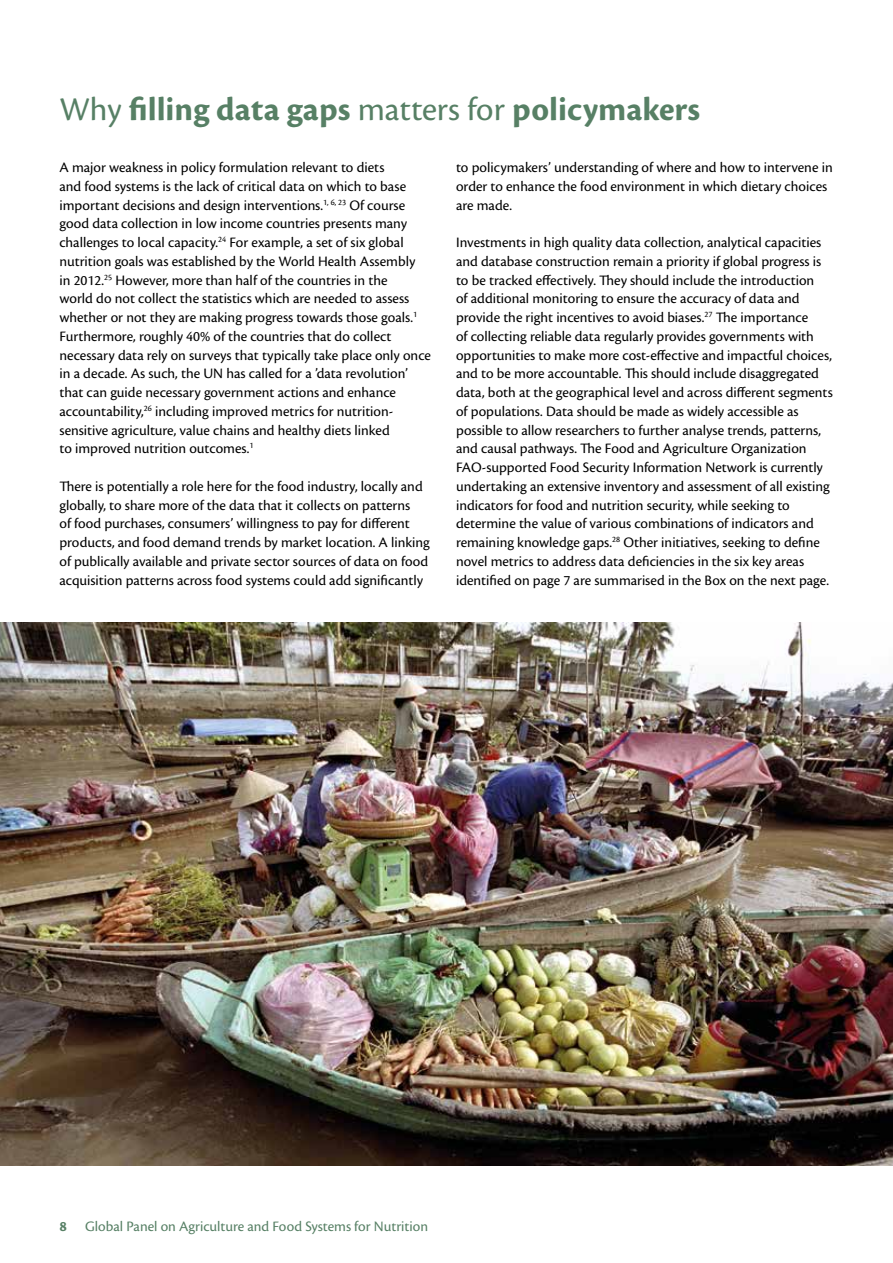
<style>
.page{position:relative;width:893px;height:1263px;background:#fff}
.page>*{position:absolute;margin:0;border:0;box-sizing:border-box;transform-origin:0 0}
.t1{font:700 34.5px "Cronos Pro";letter-spacing:.005em;color:#578065}
.t2{font:15px/18.8px "Cronos Pro";color:#000}
.t3{font:15px "Cronos Pro";color:#578065}
.s1{font-weight:400}
.s2{font-weight:700}
</style>
<div class="page">
<img style="left:0;top:622px;width:893px;height:544px">
<h1 class="t1" style="left:59px;top:90px;width:642px"><span class="s1">Why</span> filling data gaps <span class="s1">matters for</span> policymakers</h1>
<p class="t2" style="left:456px;top:158px;width:378px">to policymakers’ understanding of where and how to intervene in order to enhance the food environment in which dietary choices are made.</p>
<p class="t2" style="left:456px;top:233px;width:378px">Investments in high quality data collection, analytical capacities and database construction remain a priority if global progress is to be tracked effectively. They should include the introduction<br>of additional monitoring to ensure the accuracy of data and provide the right incentives to avoid biases.<sup>27</sup> The importance<br>of collecting reliable data regularly provides governments with opportunities to make more cost-effective and impactful choices, and to be more accountable. This should include disaggregated data, both at the geographical level and across different segments of populations. Data should be made as widely accessible as possible to allow researchers to further analyse trends, patterns, and causal pathways. The Food and Agriculture Organization FAO-supported Food Security Information Network is currently undertaking an extensive inventory and assessment of all existing indicators for food and nutrition security, while seeking to determine the value of various combinations of indicators and remaining knowledge gaps.<sup>28</sup> Other initiatives, seeking to define novel metrics to address data deficiencies in the six key areas identified on page 7 are summarised in the Box on the next page.</p>
<p class="t2" style="left:59px;top:158px;width:373px">A major weakness in policy formulation relevant to diets<br>and food systems is the lack of critical data on which to base important decisions and design interventions.<sup>1,</sup> <sup>6,</sup> <sup>23</sup> Of course good data collection in low income countries presents many challenges to local capacity.<sup>24</sup> For example, a set of six global nutrition goals was established by the World Health Assembly<br>in 2012.<sup>25</sup> However, more than half of the countries in the<br>world do not collect the statistics which are needed to assess whether or not they are making progress towards those goals.<sup>1<br></sup>Furthermore, roughly 40% of the countries that do collect necessary data rely on surveys that typically take place only once in a decade. As such, the UN has called for a ’data revolution’ that can guide necessary government actions and enhance accountability,<sup>26</sup> including improved metrics for nutrition&shy;sensitive agriculture, value chains and healthy diets linked<br>to improved nutrition outcomes.<sup>1</sup></p>
<p class="t2" style="left:59px;top:477px;width:372px">There is potentially a role here for the food industry, locally and globally, to share more of the data that it collects on patterns<br>of food purchases, consumers’ willingness to pay for different products, and food demand trends by market location. A linking of publically available and private sector sources of data on food acquisition patterns across food systems could add significantly</p>
<p class="t3" style="left:60px;top:1217px;width:370px"><span class="s2">8</span> Global Panel on Agriculture and Food Systems for Nutrition</p>
</div>
